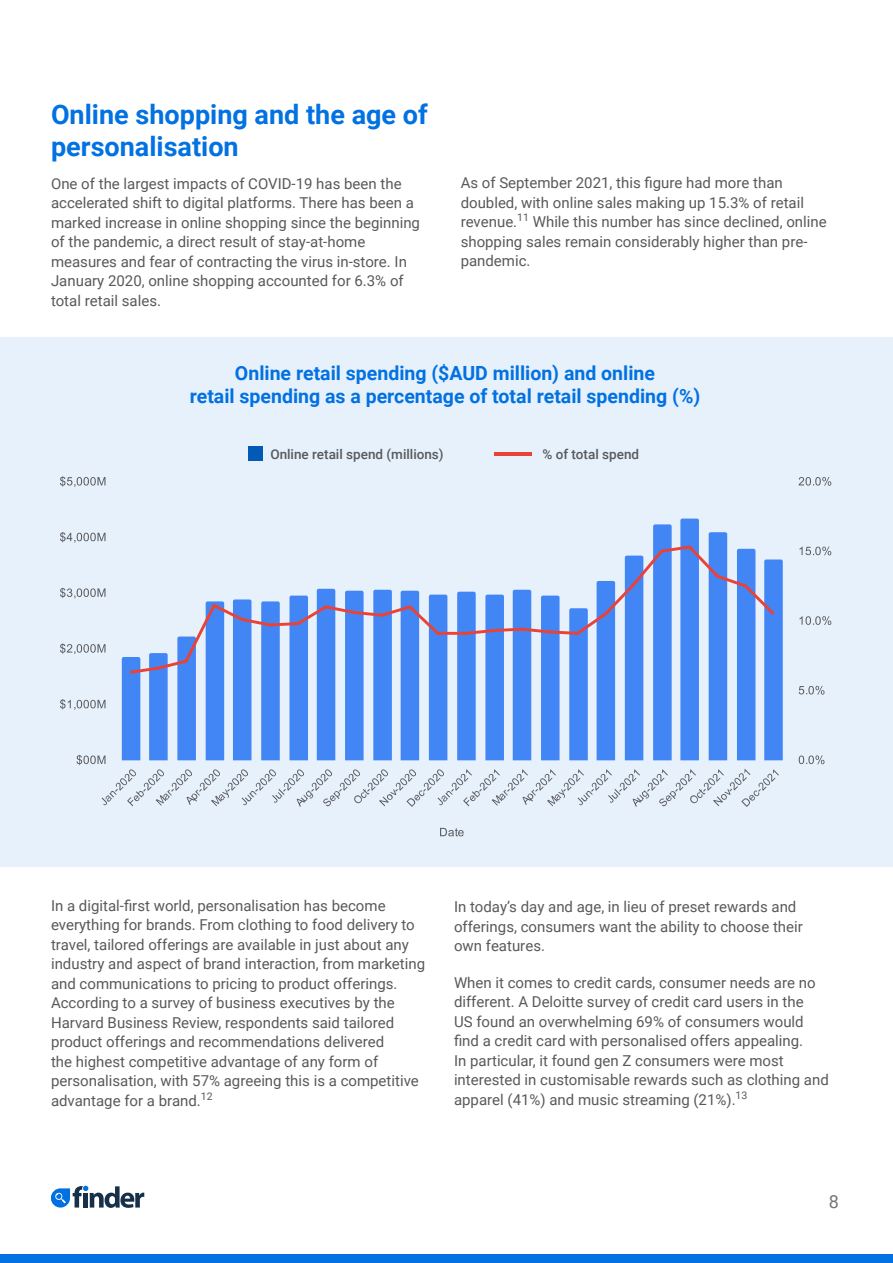
<style>
.page{position:relative;width:893px;height:1263px;background:#fff}
.page>*{position:absolute;margin:0;border:0;box-sizing:border-box;transform-origin:0 0}
.Heading_1{font:700 27px/32.4px "Roboto";color:#0271e1}
.Heading_1-2{font:700 19.5px/23.4px "Roboto";color:#0271e1;text-align:center}
.t1{font:18px "Roboto";color:#757577}
.body_copy{font:15px/19.5px "Roboto";color:#58595b}
.body_copy-2{font:500 13.5px "Roboto";color:#58595b}
</style>
<div class="page">
<div style="left:0;top:1254px;width:893px;height:9px;background:#0271e1"></div>
<svg style="left:51px;top:1186px;width:93px;height:21px"></svg>
<div style="left:0;top:338px;width:893px;height:528px;background:#e6f1fc"></div>
<div style="left:248px;top:446px;width:15px;height:15px;background:#015ab6"></div>
<hr style="left:494px;top:452px;width:38px;height:3px;background:#eb4236">
<svg style="left:440px;top:828px;width:24px;height:8px"></svg>
<svg style="left:60px;top:476px;width:45px;height:11px"></svg>
<svg style="left:799px;top:755px;width:25px;height:9px"></svg>
<svg style="left:799px;top:686px;width:25px;height:9px"></svg>
<svg style="left:799px;top:616px;width:32px;height:9px"></svg>
<svg style="left:799px;top:546px;width:32px;height:9px"></svg>
<svg style="left:799px;top:477px;width:32px;height:9px"></svg>
<svg style="left:60px;top:519px;width:723px;height:288px"></svg>
<p class="Heading_1" style="left:51px;top:97px;width:378px">Online shopping and the age of personalisation</p>
<p class="body_copy" style="left:51px;top:173px;width:370px">One of the largest impacts of COVID-19 has been the accelerated shift to digital platforms. There has been a marked increase in online shopping since the beginning of the pandemic, a direct result of stay-at-home measures and fear of contracting the virus in-store. In January 2020, online shopping accounted for 6.3% of total retail sales.</p>
<p class="body_copy" style="left:461px;top:173px;width:368px">As of September 2021, this figure had more than doubled, with online sales making up 15.3% of retail revenue.<sup>11</sup> While this number has since declined, online shopping sales remain considerably higher than pre&shy;pandemic.</p>
<p class="Heading_1-2" style="left:190px;top:361px;width:512px">Online retail spending ($AUD million) and online<br>retail spending as a percentage of total retail spending (%)</p>
<p class="body_copy-2" style="left:270px;top:445px;width:175px">Online retail spend (millions)</p>
<p class="body_copy-2" style="left:542px;top:445px;width:98px">% of total spend</p>
<p class="body_copy" style="left:51px;top:895px;width:376px">In a digital-first world, personalisation has become everything for brands. From clothing to food delivery to travel, tailored offerings are available in just about any industry and aspect of brand interaction, from marketing and communications to pricing to product offerings.<br>According to a survey of business executives by the Harvard Business Review, respondents said tailored product offerings and recommendations delivered<br>the highest competitive advantage of any form of personalisation, with 57% agreeing this is a competitive advantage for a brand.<sup>12</sup></p>
<p class="body_copy" style="left:454px;top:897px;width:350px">In today’s day and age, in lieu of preset rewards and offerings, consumers want the ability to choose their own features.</p>
<p class="body_copy" style="left:454px;top:972px;width:376px">When it comes to credit cards, consumer needs are no different. A Deloitte survey of credit card users in the<br>US found an overwhelming 69% of consumers would find a credit card with personalised offers appealing.<br>In particular, it found gen Z consumers were most interested in customisable rewards such as clothing and apparel (41%) and music streaming (21%).<sup>13</sup></p>
<p class="t1" style="left:829px;top:1189px;width:12px">8</p>
</div>
